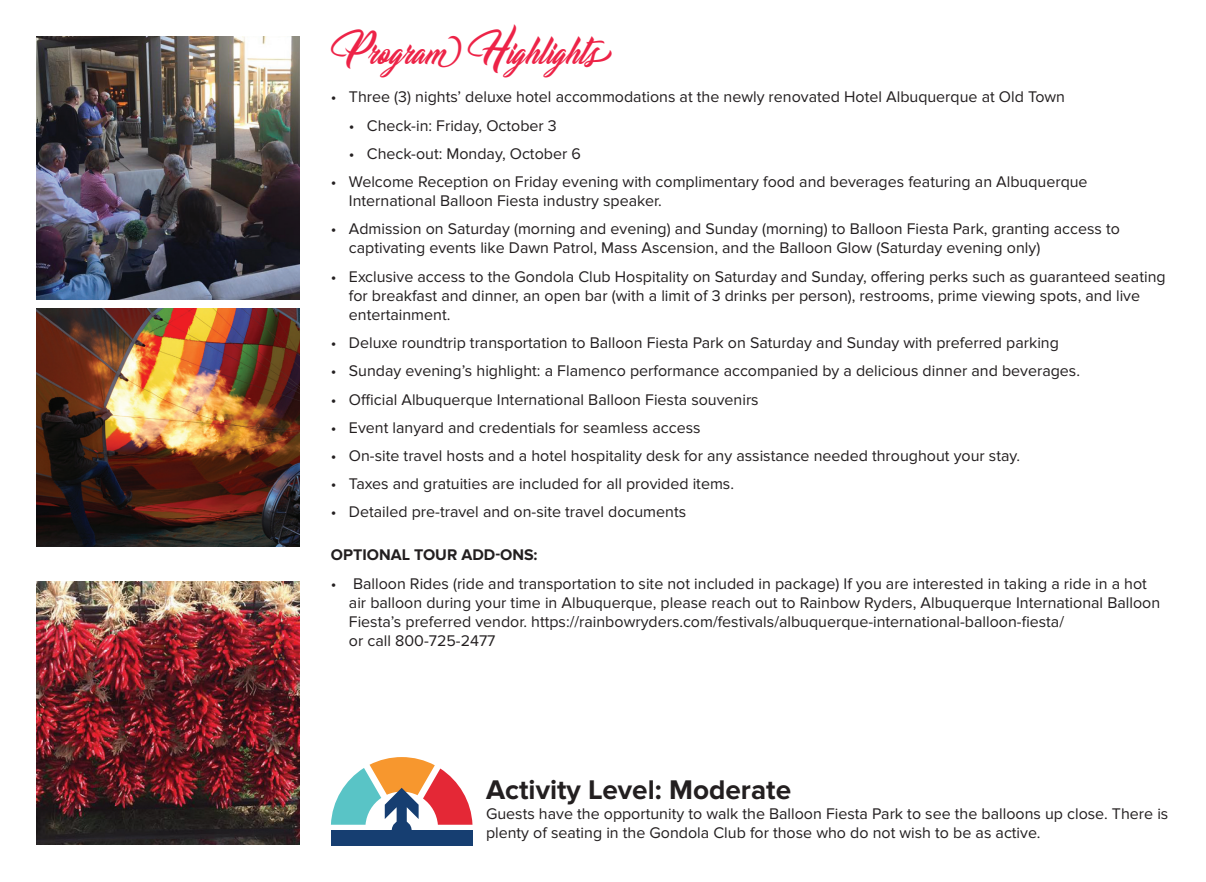
<style>
.page{position:relative;width:1206px;height:882px;background:#fff}
.page>*{position:absolute;margin:0;border:0;box-sizing:border-box;transform-origin:0 0}
.t1{font:30px "South Gardens Pure";color:#ed2347}
.t2{font:700 28px "Proxima Nova";color:#231f20}
.t3{font:16px/19.2px "Proxima Nova";color:#231f20}
.t4{font:700 16px "Proxima Nova";color:#231f20}
</style>
<div class="page">
<svg style="left:331px;top:757px;width:141px;height:73px"></svg>
<div style="left:331px;top:830px;width:141px;height:16px;background:#163e71"></div>
<div style="left:392px;top:820px;width:20px;height:20px;background:#163e71;border-radius:50%"></div>
<img style="left:36px;top:36px;width:263px;height:263px">
<img style="left:36px;top:309px;width:263px;height:237px">
<img style="left:36px;top:581px;width:263px;height:264px">
<h1 class="t1" style="left:331px;top:36px;width:286px">Program Highlights</h1>
<p class="t3" style="left:331px;top:88px;width:736px">• Three (3) nights’ deluxe hotel accommodations at the newly renovated Hotel Albuquerque at Old Town</p>
<p class="t3" style="left:349px;top:116px;width:209px">• Check-in: Friday, October 3</p>
<p class="t3" style="left:349px;top:144px;width:234px">• Check-out: Monday, October 6</p>
<p class="t3" style="left:349px;top:172px;width:740px;text-indent:-18px">• Welcome Reception on Friday evening with complimentary food and beverages featuring an Albuquerque<br>International Balloon Fiesta industry speaker.</p>
<p class="t3" style="left:349px;top:220px;width:773px;text-indent:-18px">• Admission on Saturday (morning and evening) and Sunday (morning) to Balloon Fiesta Park, granting access to captivating events like Dawn Patrol, Mass Ascension, and the Balloon Glow (Saturday evening only)</p>
<p class="t3" style="left:349px;top:267px;width:818px;text-indent:-18px">• Exclusive access to the Gondola Club Hospitality on Saturday and Sunday, offering perks such as guaranteed seating for breakfast and dinner, an open bar (with a limit of 3 drinks per person), restrooms, prime viewing spots, and live entertainment.</p>
<p class="t3" style="left:331px;top:334px;width:730px">• Deluxe roundtrip transportation to Balloon Fiesta Park on Saturday and Sunday with preferred parking</p>
<p class="t3" style="left:331px;top:362px;width:751px">• Sunday evening’s highlight: a Flamenco performance accompanied by a delicious dinner and beverages.</p>
<p class="t3" style="left:331px;top:390px;width:429px">• Official Albuquerque International Balloon Fiesta souvenirs</p>
<p class="t3" style="left:331px;top:418px;width:371px">• Event lanyard and credentials for seamless access</p>
<p class="t3" style="left:331px;top:446px;width:691px">• On-site travel hosts and a hotel hospitality desk for any assistance needed throughout your stay.</p>
<p class="t3" style="left:331px;top:475px;width:405px">• Taxes and gratuities are included for all provided items.</p>
<p class="t3" style="left:331px;top:503px;width:357px">• Detailed pre-travel and on-site travel documents</p>
<p class="t4" style="left:331px;top:546px;width:208px">OPTIONAL TOUR ADD-ONS:</p>
<p class="t3" style="left:349px;top:574px;width:813px;text-indent:-18px">• Balloon Rides (ride and transportation to site not included in package) If you are interested in taking a ride in a hot air balloon during your time in Albuquerque, please reach out to Rainbow Ryders, Albuquerque International Balloon Fiesta’s preferred vendor. https://rainbowryders.com/festivals/albuquerque-international-balloon-fiesta/<br>or call 800-725-2477</p>
<h2 class="t2" style="left:486px;top:774px;width:307px">Activity Level: Moderate</h2>
<p class="t3" style="left:486px;top:804px;width:684px">Guests have the opportunity to walk the Balloon Fiesta Park to see the balloons up close. There is plenty of seating in the Gondola Club for those who do not wish to be as active.</p>
</div>
